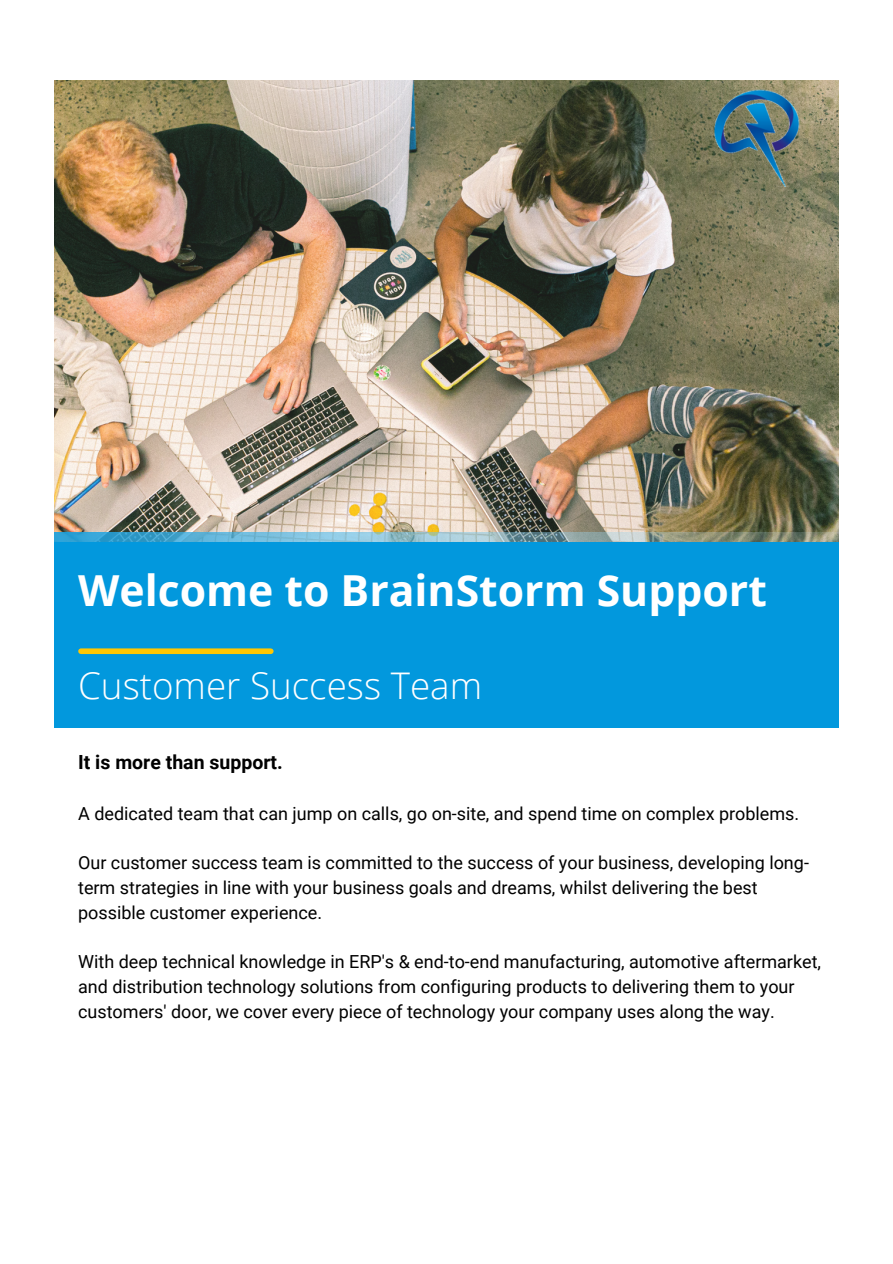
<style>
.page{position:relative;width:893px;height:1264px;background:#fff}
.page>*{position:absolute;margin:0;border:0;box-sizing:border-box;transform-origin:0 0}
.t1{font:700 42.75px "Open Sans";color:#fff}
.t2{font:300 36.75px "Open Sans";color:#fff}
.t3{font:700 19.5px "Roboto";color:#000}
.t4{font:18px/24.8px "Roboto";color:#000}
</style>
<div class="page">
<img style="left:54px;top:81px;width:784px;height:452px">
<img style="left:54px;top:533px;width:784px;height:10px">
<img style="left:707px;top:89px;width:97px;height:97px">
<div style="left:54px;top:543px;width:785px;height:185px;background:#0298dd"></div>
<div style="left:81px;top:648px;width:190px;height:6px;background:#ffc703"></div>
<p class="t1" style="left:78px;top:560px;width:690px">Welcome to BrainStorm Support</p>
<h2 class="t2" style="left:78px;top:660px;width:405px">Customer Success Team</h2>
<h1 class="t3" style="left:78px;top:751px;width:206px">It is more than support.</h1>
<h3 class="t4" style="left:78px;top:801px;width:722px">A dedicated team that can jump on calls, go on-site, and spend time on complex problems.</h3>
<p class="t4" style="left:78px;top:850px;width:732px">Our customer success team is committed to the success of your business, developing long&shy;term strategies in line with your business goals and dreams, whilst delivering the best possible customer experience.</p>
<p class="t4" style="left:78px;top:949px;width:744px">With deep technical knowledge in ERP's &amp; end-to-end manufacturing, automotive aftermarket, and distribution technology solutions from configuring products to delivering them to your customers' door, we cover every piece of technology your company uses along the way.</p>
</div>
